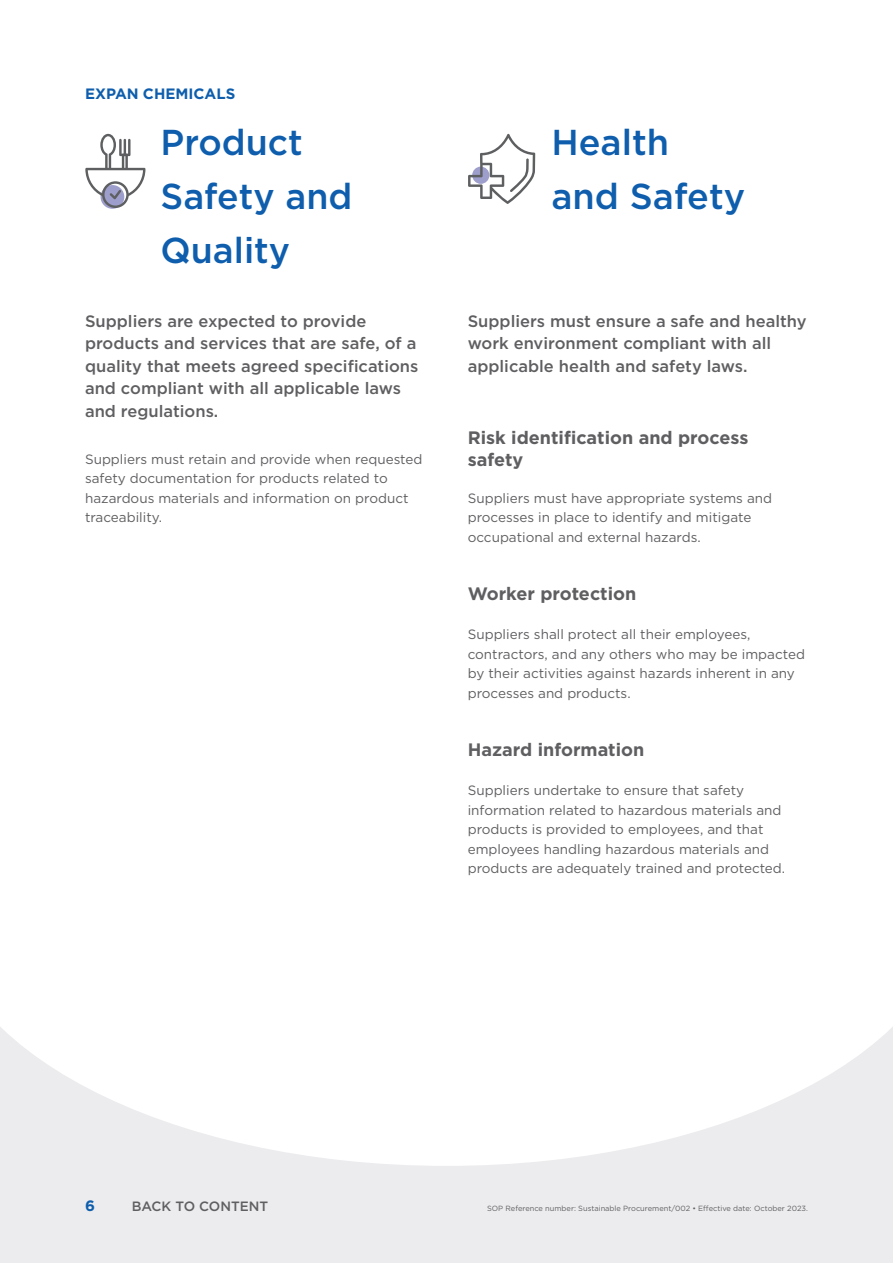
<style>
.page{position:relative;width:893px;height:1263px;background:#fff}
.page>*{position:absolute;margin:0;border:0;box-sizing:border-box;transform-origin:0 0}
.Header_1_Links{font:500 36px/54px "Gotham";color:#0e5ead}
.Header_2{font:700 18px/21.6px "Gotham";color:#5f5f62}
.Inleiding{font:500 16.5px/22.5px "Gotham";color:#5f5f62}
.t1{font:700 15px "Gotham";color:#0e5ead}
.Body{font:13.5px/19.5px "Gotham";color:#5f5f62}
.t2{font:500 13.5px "Gotham";color:#5f5f62}
.t3{font:7.5px "Gotham";color:#5f5f62}
</style>
<div class="page">
<div style="left:0;top:913px;width:893px;height:350px;background:#ececee"></div>
<svg style="left:0;top:913px;width:893px;height:253px;fill:#fff"></svg>
<svg style="left:85px;top:134px;width:60px;height:74px"></svg>
<svg style="left:468px;top:134px;width:67px;height:70px"></svg>
<p class="t1" style="left:85px;top:84px;width:152px">EXPAN CHEMICALS</p>
<p class="Header_1_Links" style="left:161px;top:115px;width:193px">Product<br>Safety and<br>Quality</p>
<p class="Header_1_Links" style="left:551px;top:115px;width:195px">Health and Safety</p>
<p class="Inleiding" style="left:85px;top:310px;width:335px">Suppliers are expected to provide products and services that are safe, of a quality that meets agreed specifications and compliant with all applicable laws and regulations.</p>
<p class="Body" style="left:85px;top:449px;width:339px">Suppliers must retain and provide when requested safety documentation for products related to hazardous materials and information on product traceability.</p>
<p class="Inleiding" style="left:468px;top:310px;width:340px">Suppliers must ensure a safe and healthy work environment compliant with all applicable health and safety laws.</p>
<p class="Header_2" style="left:468px;top:427px;width:282px">Risk identification and process safety</p>
<p class="Body" style="left:468px;top:488px;width:306px">Suppliers must have appropriate systems and processes in place to identify and mitigate occupational and external hazards.</p>
<p class="Header_2" style="left:468px;top:583px;width:170px">Worker protection</p>
<p class="Body" style="left:468px;top:624px;width:339px">Suppliers shall protect all their employees, contractors, and any others who may be impacted by their activities against hazards inherent in any processes and products.</p>
<p class="Header_2" style="left:468px;top:739px;width:178px">Hazard information</p>
<p class="Body" style="left:468px;top:780px;width:319px">Suppliers undertake to ensure that safety information related to hazardous materials and products is provided to employees, and that employees handling hazardous materials and products are adequately trained and protected.</p>
<p class="t1" style="left:85px;top:1196px;width:11px">6</p>
<p class="t2" style="left:132px;top:1197px;width:138px">BACK TO CONTENT</p>
<p class="t3" style="left:487px;top:1204px;width:322px">SOP Reference number: Sustainable Procurement/002 • Effective date: October 2023.</p>
</div>
